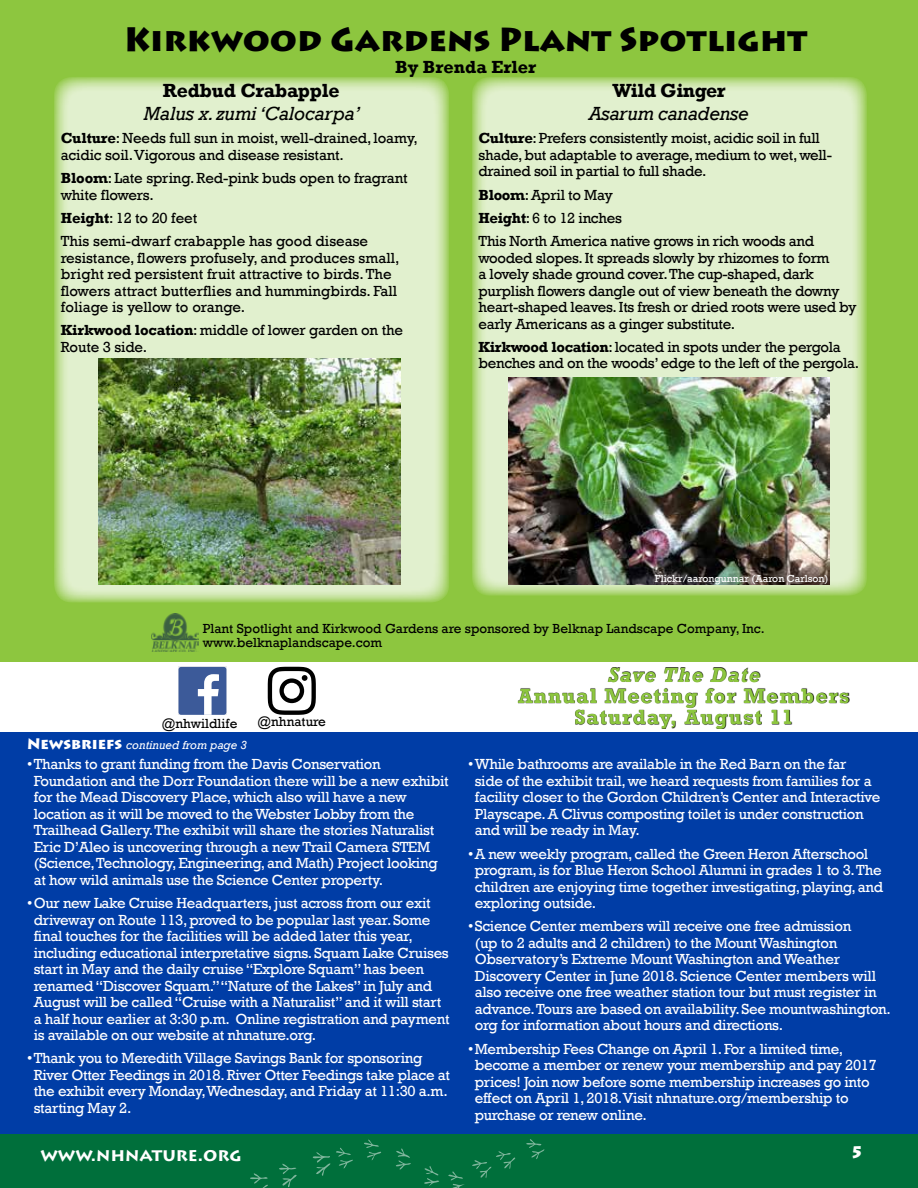
<style>
.page{position:relative;width:918px;height:1188px;background:#fff}
.page>*{position:absolute;margin:0;border:0;box-sizing:border-box;transform-origin:0 0}
.t1{font:900 33px "Lithos Pro";color:#000}
.t2{font:700 21px/21px "Rockwell";letter-spacing:.05em;color:#8dc63f;text-align:center}
.t3{font:italic 700 21px "Rockwell";letter-spacing:.05em;color:#8dc63f}
.t4{font:italic 19.5px "Rockwell";letter-spacing:-.01em;color:#000}
.t5{font:700 19.5px "Rockwell";letter-spacing:-.01em;color:#000}
.t6{font:700 18px "Lithos Pro";color:#fff}
.t7{font:700 18px "Rockwell";color:#000}
.t8{font:900 16.5px "Lithos Pro";color:#fff}
.t9{font:15px/16.5px "Rockwell";letter-spacing:-.02em;color:#fff}
.t10{font:15px/16.5px "Rockwell";letter-spacing:-.02em;color:#000}
.t11{font:15px/16.5px "Rockwell";color:#000}
.t12{font:13.5px/13.5px "Rockwell";color:#000}
.t13{font:italic 12px "Rockwell";color:#fff}
.t14{font:10.5px "Rockwell";color:#fff}
.s1{font-weight:700}
.s2{font-family:"Lithos Pro";font-weight:900;font-style:normal;font-size:15px}
</style>
<div class="page">
<div style="left:0;top:1134px;width:918px;height:54px;background:#006f3b"></div>
<svg style="left:526px;top:1139px;width:19px;height:20px"></svg>
<svg style="left:448px;top:1151px;width:68px;height:37px"></svg>
<svg style="left:424px;top:1166px;width:15px;height:20px"></svg>
<svg style="left:396px;top:1148px;width:15px;height:22px"></svg>
<svg style="left:364px;top:1139px;width:17px;height:21px"></svg>
<svg style="left:313px;top:1148px;width:40px;height:28px"></svg>
<svg style="left:250px;top:1173px;width:18px;height:15px"></svg>
<svg style="left:279px;top:1163px;width:18px;height:24px"></svg>
<div style="left:0;top:0;width:918px;height:662px;background:#8dc63f"></div>
<svg style="left:54px;top:77px;width:395px;height:526px;background:#dbedc4"></svg>
<svg style="left:472px;top:77px;width:395px;height:519px;background:#dbecc4"></svg>
<img style="left:152px;top:614px;width:47px;height:38px">
<svg style="left:268px;top:667px;width:48px;height:48px"></svg>
<svg style="left:178px;top:667px;width:48px;height:48px"></svg>
<div style="left:179px;top:667px;width:47px;height:48px;background:#3c5a99;border-radius:3px"></div>
<svg style="left:198px;top:674px;width:21px;height:41px"></svg>
<div style="left:0;top:732px;width:918px;height:402px;background:#003da6"></div>
<svg style="left:518px;top:667px;width:331px;height:61px"></svg>
<img style="left:98px;top:358px;width:302px;height:227px">
<img style="left:509px;top:377px;width:321px;height:208px">
<h1 class="t1" style="left:124px;top:19px;width:685px">Kirkwood Gardens Plant Spotlight</h1>
<p class="t7" style="left:395px;top:56px;width:143px">By Brenda Erler</p>
<h3 class="t5" style="left:163px;top:79px;width:179px">Redbud Crabapple</h3>
<h3 class="t4" style="left:144px;top:102px;width:218px">Malus x. zumi ‘Calocarpa’</h3>
<p class="t10" style="left:61px;top:130px;width:359px"><span class="s1">Culture</span>: Needs full sun in moist, well-drained, loamy, acidic soil. Vigorous and disease resistant.</p>
<p class="t10" style="left:61px;top:170px;width:348px"><span class="s1">Bloom</span>: Late spring. Red-pink buds open to fragrant white flowers.</p>
<p class="t11" style="left:61px;top:206px;width:309px;line-height:23.2px"><span class="s1">Height</span>: 12 to 20 feet<br>This semi-dwarf crabapple has good disease</p>
<p class="t11" style="left:61px;top:250px;width:340px">resistance, flowers profusely, and produces small, bright red persistent fruit attractive to birds. The flowers attract butterflies and hummingbirds. Fall foliage is yellow to orange.</p>
<p class="t10" style="left:61px;top:322px;width:344px"><span class="s1">Kirkwood location</span>: middle of lower garden on the<br>Route 3 side.</p>
<h3 class="t5" style="left:612px;top:79px;width:115px">Wild Ginger</h3>
<h3 class="t4" style="left:589px;top:102px;width:161px">Asarum canadense</h3>
<p class="t10" style="left:478px;top:130px;width:355px"><span class="s1">Culture</span>: Prefers consistently moist, acidic soil in full shade, but adaptable to average, medium to wet, well&shy;drained soil in partial to full shade.</p>
<p class="t10" style="left:478px;top:183px;width:337px;line-height:23.2px"><span class="s1">Bloom</span>: April to May<br><span class="s1">Height</span>: 6 to 12 inches<br>This North America native grows in rich woods and</p>
<p class="t10" style="left:478px;top:250px;width:380px">wooded slopes. It spreads slowly by rhizomes to form<br>a lovely shade ground cover. The cup-shaped, dark purplish flowers dangle out of view beneath the downy heart-shaped leaves. Its fresh or dried roots were used by early Americans as a ginger substitute.</p>
<p class="t10" style="left:478px;top:339px;width:382px"><span class="s1">Kirkwood location</span>: located in spots under the pergola benches and on the woods’ edge to the left of the pergola.</p>
<p class="t14" style="left:655px;top:572px;width:175px">Flickr/aarongunnar (Aaron Carlson)</p>
<p class="t12" style="left:203px;top:622px;width:564px">Plant Spotlight and Kirkwood Gardens are sponsored by Belknap Landscape Company, Inc. www.belknaplandscape.com</p>
<p class="t12" style="left:162px;top:716px;width:77px">@nhwildlife</p>
<p class="t12" style="left:258px;top:715px;width:70px">@nhnature</p>
<p class="t9" style="left:34px;top:756px;width:416px;text-indent:-7px">•Thanks to grant funding from the Davis Conservation Foundation and the Dorr Foundation there will be a new exhibit for the Mead Discovery Place, which also will have a new location as it will be moved to the Webster Lobby from the Trailhead Gallery. The exhibit will share the stories Naturalist Eric D’Aleo is uncovering through a new Trail Camera STEM (Science, Technology, Engineering, and Math) Project looking at how wild animals use the Science Center property.</p>
<p class="t9" style="left:34px;top:895px;width:417px;text-indent:-7px">•Our new Lake Cruise Headquarters, just across from our exit driveway on Route 113, proved to be popular last year. Some final touches for the facilities will be added later this year, including educational interpretative signs. Squam Lake Cruises start in May and the daily cruise “Explore Squam” has been renamed “Discover Squam.” “Nature of the Lakes” in July and August will be called “Cruise with a Naturalist” and it will start a half hour earlier at 3:30 p.m. Online registration and payment is available on our website at nhnature.org.</p>
<p class="t9" style="left:34px;top:1050px;width:418px;text-indent:-7px">•Thank you to Meredith Village Savings Bank for sponsoring River Otter Feedings in 2018. River Otter Feedings take place at the exhibit every Monday, Wednesday, and Friday at 11:30 a.m. starting May 2.</p>
<p class="t13" style="left:27px;top:739px;width:221px"><span class="s2">Newsbriefs</span> continued from page 3</p>
<h2 class="t3" style="left:608px;top:662px;width:154px">Save The Date</h2>
<h2 class="t2" style="left:518px;top:685px;width:333px">Annual Meeting for Members<br>Saturday, August 11</h2>
<p class="t9" style="left:475px;top:756px;width:407px;text-indent:-7px">•While bathrooms are available in the Red Barn on the far<br>side of the exhibit trail, we heard requests from families for a facility closer to the Gordon Children’s Center and Interactive Playscape. A Clivus composting toilet is under construction and will be ready in May.</p>
<p class="t9" style="left:475px;top:846px;width:410px;text-indent:-7px">•A new weekly program, called the Green Heron Afterschool program, is for Blue Heron School Alumni in grades 1 to 3. The children are enjoying time together investigating, playing, and exploring outside.</p>
<p class="t9" style="left:475px;top:918px;width:418px;text-indent:-7px">•Science Center members will receive one free admission<br>(up to 2 adults and 2 children) to the Mount Washington Observatory’s Extreme Mount Washington and Weather Discovery Center in June 2018. Science Center members will also receive one free weather station tour but must register in advance. Tours are based on availability. See mountwashington. org for information about hours and directions.</p>
<p class="t9" style="left:475px;top:1041px;width:404px;text-indent:-7px">•Membership Fees Change on April 1. For a limited time, become a member or renew your membership and pay 2017 prices! Join now before some membership increases go into effect on April 1, 2018. Visit nhnature.org/membership to purchase or renew online.</p>
<p class="t6" style="left:40px;top:1144px;width:202px">WWW.NHNATURE.ORG</p>
<p class="t8" style="left:851px;top:1142px;width:15px">5</p>
</div>
